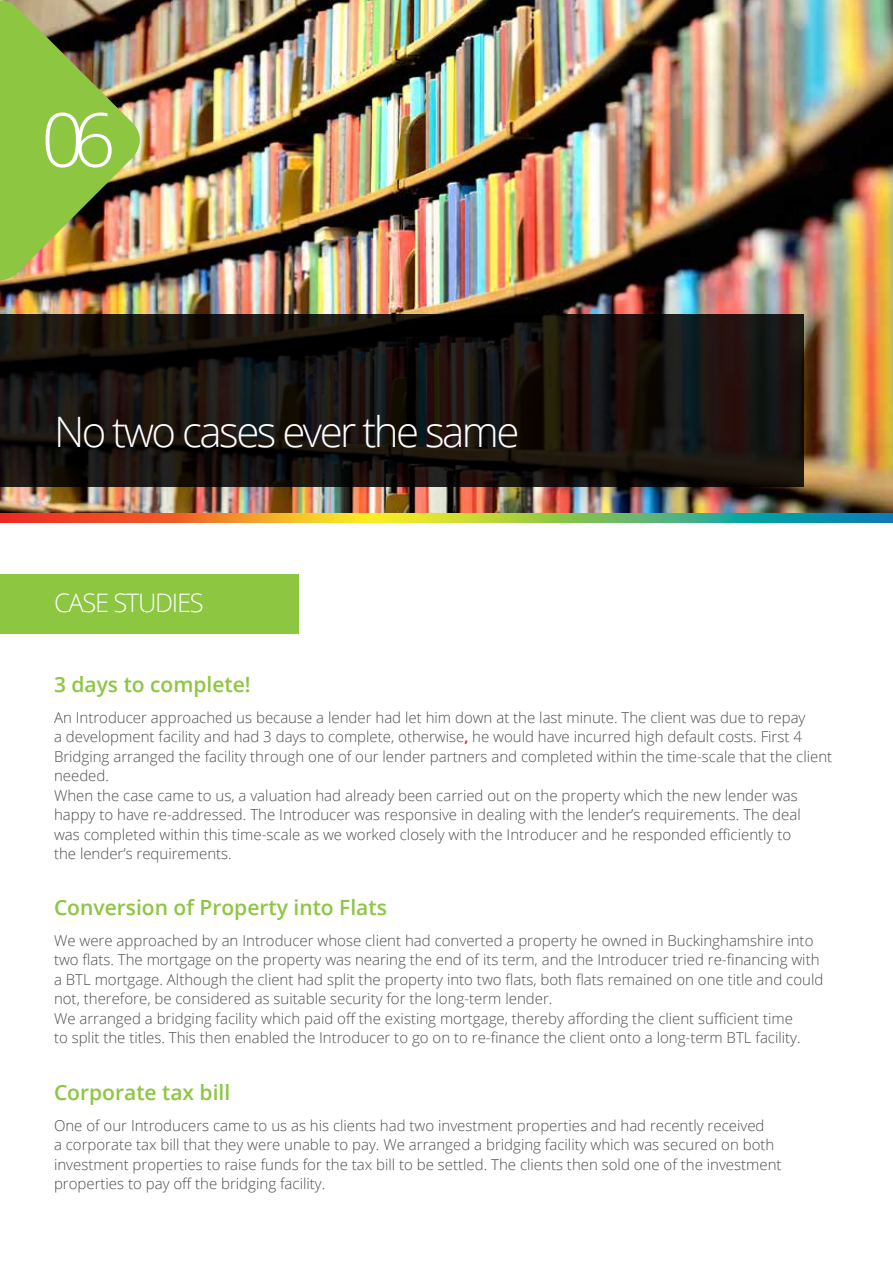
<style>
.page{position:relative;width:893px;height:1263px;background:#fff}
.page>*{position:absolute;margin:0;border:0;box-sizing:border-box;transform-origin:0 0}
.t1{font:300 75px "Open Sans";color:#fff}
.t2{font:300 42px "Open Sans";letter-spacing:-.06em;color:#fff}
.t3{font:300 25.5px "Open Sans";letter-spacing:-.05em;color:#fff}
.t4{font:600 21px "Open Sans";color:#8dc640}
.t5{font:300 15px/19.5px "Open Sans";color:#4d4d4f}
.s1{font-weight:700;font-size:13.5px;color:#ed2124}
</style>
<div class="page">
<div style="left:0;top:574px;width:299px;height:60px;background:#8dc640"></div>
<img style="left:0;top:0;width:893px;height:514px">
<img style="left:0;top:0;width:150px;height:290px">
<svg style="left:0;top:514px;width:893px;height:8px"></svg>
<svg style="left:0;top:315px;width:804px;height:172px"></svg>
<h1 class="t1" style="left:41px;top:88px;width:76px">06</h1>
<h2 class="t2" style="left:54px;top:403px;width:467px">No two cases ever the same</h2>
<h3 class="t3" style="left:54px;top:585px;width:151px">CASE STUDIES</h3>
<h3 class="t4" style="left:54px;top:670px;width:198px">3 days to complete!</h3>
<p class="t5" style="left:54px;top:707px;width:780px">An Introducer approached us because a lender had let him down at the last minute. The client was due to repay<br>a development facility and had 3 days to complete, otherwise<span class="s1">,</span> he would have incurred high default costs. First 4<br>Bridging arranged the facility through one of our lender partners and completed within the time-scale that the client needed.<br>When the case came to us, a valuation had already been carried out on the property which the new lender was happy to have re-addressed. The Introducer was responsive in dealing with the lender’s requirements. The deal<br>was completed within this time-scale as we worked closely with the Introducer and he responded efficiently to<br>the lender’s requirements.</p>
<h3 class="t4" style="left:54px;top:893px;width:334px">Conversion of Property into Flats</h3>
<p class="t5" style="left:54px;top:930px;width:771px">We were approached by an Introducer whose client had converted a property he owned in Buckinghamshire into two flats. The mortgage on the property was nearing the end of its term, and the Introducer tried re-financing with a BTL mortgage. Although the client had split the property into two flats, both flats remained on one title and could not, therefore, be considered as suitable security for the long-term lender.<br>We arranged a bridging facility which paid off the existing mortgage, thereby affording the client sufficient time<br>to split the titles. This then enabled the Introducer to go on to re-finance the client onto a long-term BTL facility.</p>
<h3 class="t4" style="left:54px;top:1078px;width:178px">Corporate tax bill</h3>
<p class="t5" style="left:54px;top:1115px;width:729px">One of our Introducers came to us as his clients had two investment properties and had recently received<br>a corporate tax bill that they were unable to pay. We arranged a bridging facility which was secured on both investment properties to raise funds for the tax bill to be settled. The clients then sold one of the investment properties to pay off the bridging facility.</p>
</div>
